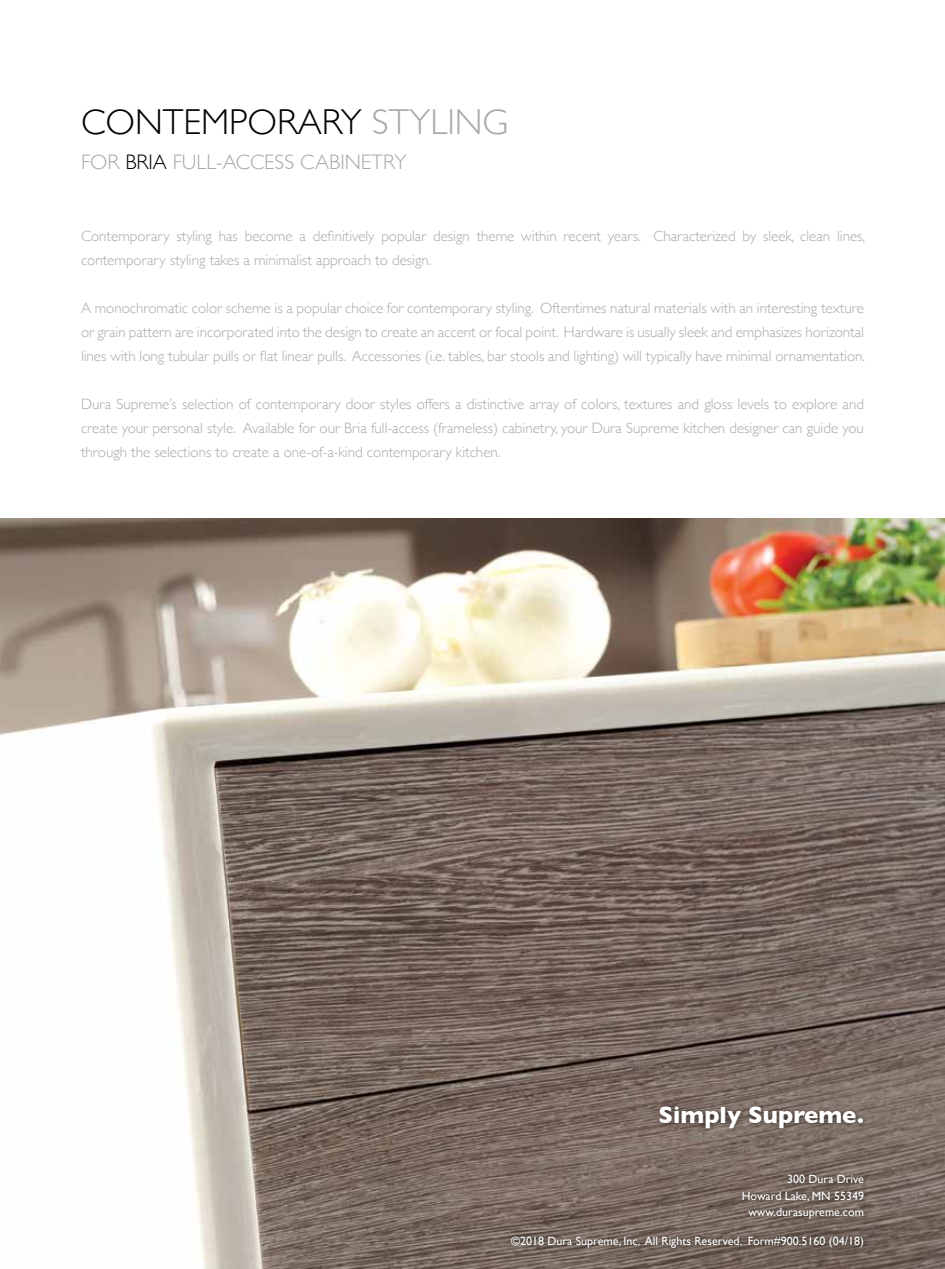
<style>
.page{position:relative;width:945px;height:1269px;background:#fff}
.page>*{position:absolute;margin:0;border:0;box-sizing:border-box;transform-origin:0 0}
.t1{font:300 36px "Gill Sans";color:#000}
.t2{font:700 24px "Gill Sans";color:#fff}
.t3{font:300 21px "Gill Sans";color:#a7a9ac}
.t4{font:300 15px/24px "Gill Sans";color:#a7a9ac;text-align:justify}
.t5{font:12px/16.5px "Gill Sans";color:#fff;text-align:right}
.s1{color:#a7a9ac}
.s2{color:#000}
</style>
<div class="page">
<img style="left:0;top:519px;width:945px;height:750px">
<div style="left:507px;top:1103px;width:361px;height:149px;background:#000;opacity:.6"></div>
<h1 class="t1" style="left:81px;top:94px;width:429px">CONTEMPORARY <span class="s1">STYLING</span></h1>
<h3 class="t3" style="left:81px;top:145px;width:327px">FOR <span class="s2">BRIA</span> FULL-ACCESS CABINETRY</h3>
<p class="t4" style="left:81px;top:224px;width:786px">Contemporary styling has become a definitively popular design theme within recent years. Characterized by sleek, clean lines, contemporary styling takes a minimalist approach to design.</p>
<p class="t4" style="left:81px;top:296px;width:786px">A monochromatic color scheme is a popular choice for contemporary styling. Oftentimes natural materials with an interesting texture or grain pattern are incorporated into the design to create an accent or focal point. Hardware is usually sleek and emphasizes horizontal lines with long tubular pulls or flat linear pulls. Accessories (i.e. tables, bar stools and lighting) will typically have minimal ornamentation.</p>
<p class="t4" style="left:81px;top:392px;width:785px">Dura Supreme’s selection of contemporary door styles offers a distinctive array of colors, textures and gloss levels to explore and create your personal style. Available for our Bria full-access (frameless) cabinetry, your Dura Supreme kitchen designer can guide you through the selections to create a one-of-a-kind contemporary kitchen.</p>
<h2 class="t2" style="left:659px;top:1096px;width:207px">Simply Supreme.</h2>
<p class="t5" style="left:742px;top:1171px;width:124px">300 Dura Drive<br>Howard Lake, MN 55349 www.durasupreme.com</p>
<p class="t5" style="left:511px;top:1232px;width:354px">©2018 Dura Supreme, Inc. All Rights Reserved. Form#900.5160 (04/18)</p>
</div>
